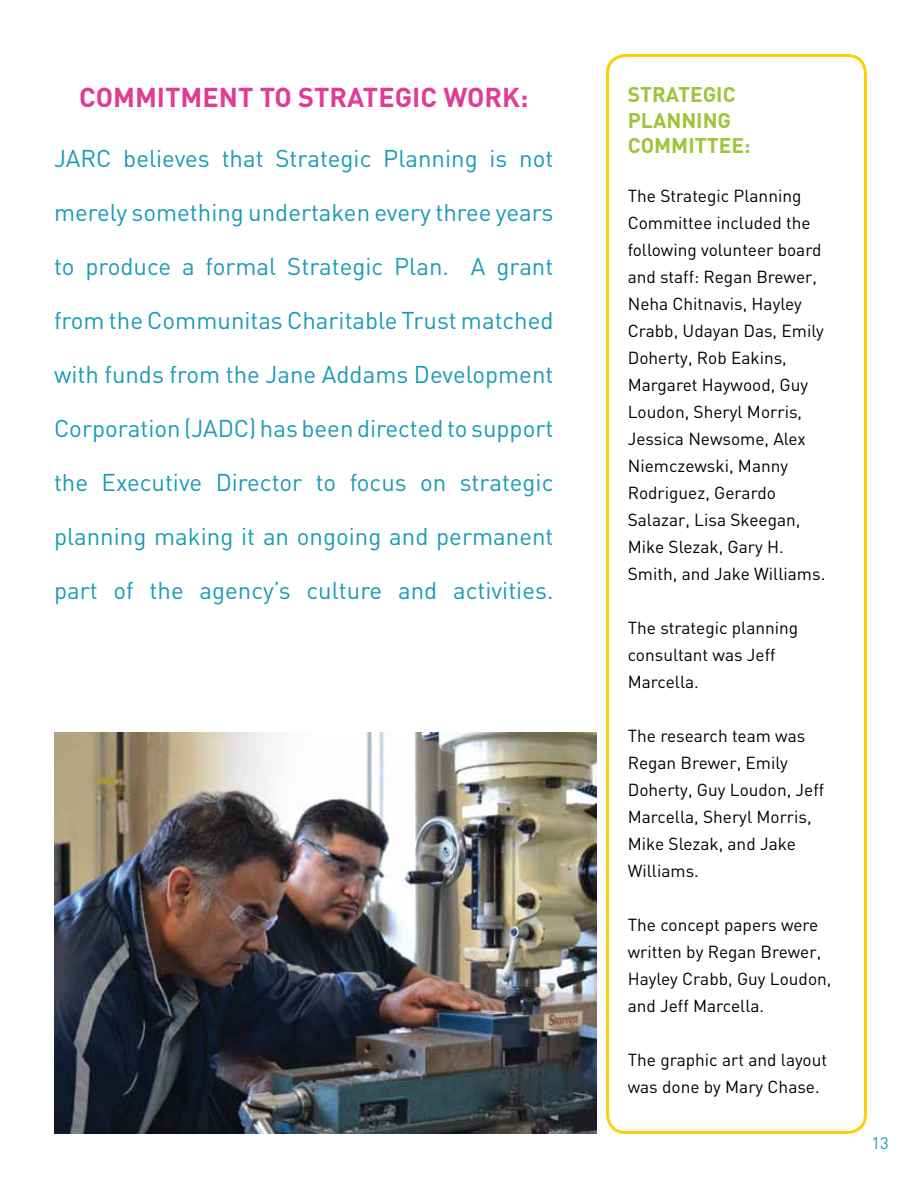
<style>
.page{position:relative;width:918px;height:1188px;background:#fff}
.page>*{position:absolute;margin:0;border:0;box-sizing:border-box;transform-origin:0 0}
.t1{font:700 27px "DIN";color:#df3c96}
.t2{font:24px "DIN";color:#1a9ab8}
.t3{font:700 21px/25.2px "DIN";color:#9fc439}
.t4{font:17.25px/27px "DIN";color:#000}
.t5{font:16.5px "DIN";color:#1a9ab8}
</style>
<div class="page">
<img style="left:54px;top:733px;width:542px;height:401px">
<div style="left:606px;top:54px;width:261px;height:1080px;border:3px solid #fecf09;border-radius:18px"></div>
<h1 class="t1" style="left:79px;top:80px;width:451px">COMM ITM ENT TO STRATEGIC WORK:</h1>
<h2 class="t2" style="left:54px;top:144px;width:501px">JARC believes that Strategic Planning is not</h2>
<h2 class="t2" style="left:54px;top:198px;width:501px">merely something undertaken every three years</h2>
<h2 class="t2" style="left:54px;top:252px;width:501px">to produce a formal Strategic Plan. A grant</h2>
<h2 class="t2" style="left:54px;top:306px;width:501px">from the Communitas Charitable Trust matched</h2>
<h2 class="t2" style="left:54px;top:360px;width:501px">with funds from the Jane Addams Development</h2>
<h2 class="t2" style="left:54px;top:414px;width:501px">Corporation (JADC) has been directed to support</h2>
<h2 class="t2" style="left:54px;top:468px;width:501px">the Executive Director to focus on strategic</h2>
<h2 class="t2" style="left:54px;top:522px;width:501px">planning making it an ongoing and permanent</h2>
<h2 class="t2" style="left:54px;top:576px;width:501px">part of the agency’s culture and activities.</h2>
<p class="t3" style="left:628px;top:81px;width:124px">STRATEGIC<br>PLANNING<br>COMM ITTEE:</p>
<p class="t4" style="left:628px;top:182px;width:199px">The Strategic Planning<br>Committee included the following volunteer board and staff: Regan Brewer,<br>Neha Chitnavis, Hayley<br>Crabb, Udayan Das, Emily<br>Doherty, Rob Eakins,<br>Margaret Haywood, Guy<br>Loudon, Sheryl Morris,<br>Jessica Newsome, Alex<br>Niemczewski, Manny<br>Rodriguez, Gerardo<br>Salazar, Lisa Skeegan,<br>Mike Slezak, Gary H.<br>Smith, and Jake Williams.</p>
<p class="t4" style="left:628px;top:614px;width:172px">The strategic planning consultant was Jeff<br>Marcella.</p>
<p class="t4" style="left:628px;top:722px;width:198px">The research team was<br>Regan Brewer, Emily<br>Doherty, Guy Loudon, Jeff<br>Marcella, Sheryl Morris,<br>Mike Slezak, and Jake<br>Williams.</p>
<p class="t4" style="left:628px;top:911px;width:205px">The concept papers were written by Regan Brewer,<br>Hayley Crabb, Guy Loudon, and Jeff Marcella.</p>
<p class="t4" style="left:628px;top:1046px;width:201px">The graphic art and layout was done by Mary Chase.</p>
<p class="t5" style="left:872px;top:1133px;width:19px">13</p>
</div>
